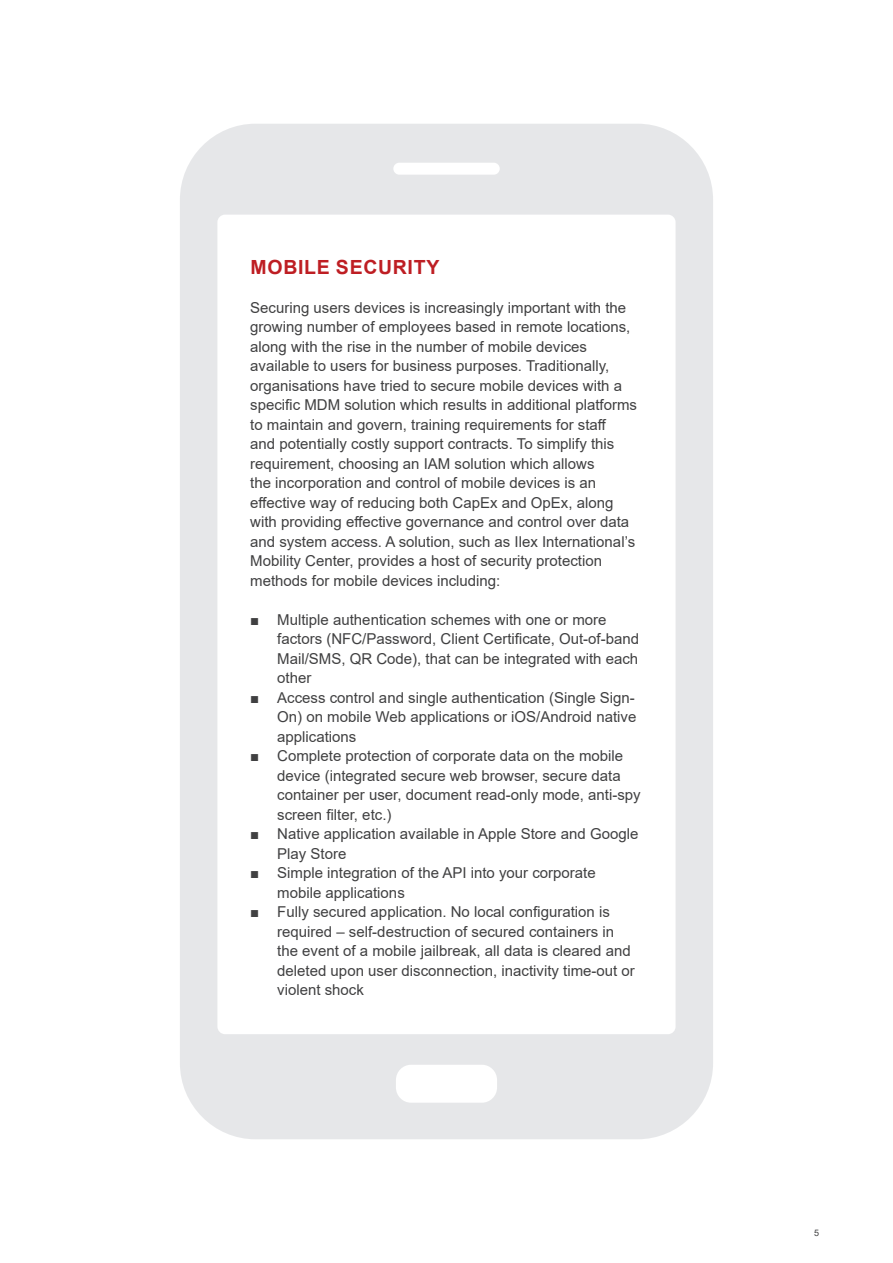
<style>
.page{position:relative;width:893px;height:1263px;background:#fff}
.page>*{position:absolute;margin:0;border:0;box-sizing:border-box;transform-origin:0 0}
.t1{font:700 19.5px "Arial";letter-spacing:.035em;color:#be1e23}
.t2{font:15px/19.5px "Arial";color:#404041}
.t3{font:9px "Arial";color:#404041}
</style>
<div class="page">
<svg style="left:180px;top:124px;width:533px;height:1015px"></svg>
<h1 class="t1" style="left:251px;top:253px;width:190px">MOBILE SECURITY</h1>
<p class="t2" style="left:250px;top:298px;width:388px">Securing users devices is increasingly important with the growing number of employees based in remote locations, along with the rise in the number of mobile devices available to users for business purposes. Traditionally, organisations have tried to secure mobile devices with a specific MDM solution which results in additional platforms to maintain and govern, training requirements for staff<br>and potentially costly support contracts. To simplify this requirement, choosing an IAM solution which allows<br>the incorporation and control of mobile devices is an effective way of reducing both CapEx and OpEx, along with providing effective governance and control over data and system access. A solution, such as Ilex International’s Mobility Center, provides a host of security protection methods for mobile devices including:</p>
<p class="t2" style="left:277px;top:610px;width:363px;text-indent:-27px">■ Multiple authentication schemes with one or more factors (NFC/Password, Client Certificate, Out-of-band Mail/SMS, QR Code), that can be integrated with each other</p>
<p class="t2" style="left:277px;top:688px;width:361px;text-align:justify;text-indent:-27px">■ Access control and single authentication (Single Sign-On) on mobile Web applications or iOS/Android native applications</p>
<p class="t2" style="left:277px;top:746px;width:365px;text-indent:-27px">■ Complete protection of corporate data on the mobile device (integrated secure web browser, secure data container per user, document read-only mode, anti-spy screen filter, etc.)</p>
<p class="t2" style="left:277px;top:824px;width:363px;text-indent:-27px">■ Native application available in Apple Store and Google<br>Play Store</p>
<p class="t2" style="left:277px;top:863px;width:320px;text-indent:-27px">■ Simple integration of the API into your corporate mobile applications</p>
<p class="t2" style="left:277px;top:902px;width:359px;text-indent:-27px">■ Fully secured application. No local configuration is required – self-destruction of secured containers in the event of a mobile jailbreak, all data is cleared and deleted upon user disconnection, inactivity time-out or violent shock</p>
<p class="t3" style="left:814px;top:1227px;width:7px">5</p>
</div>
